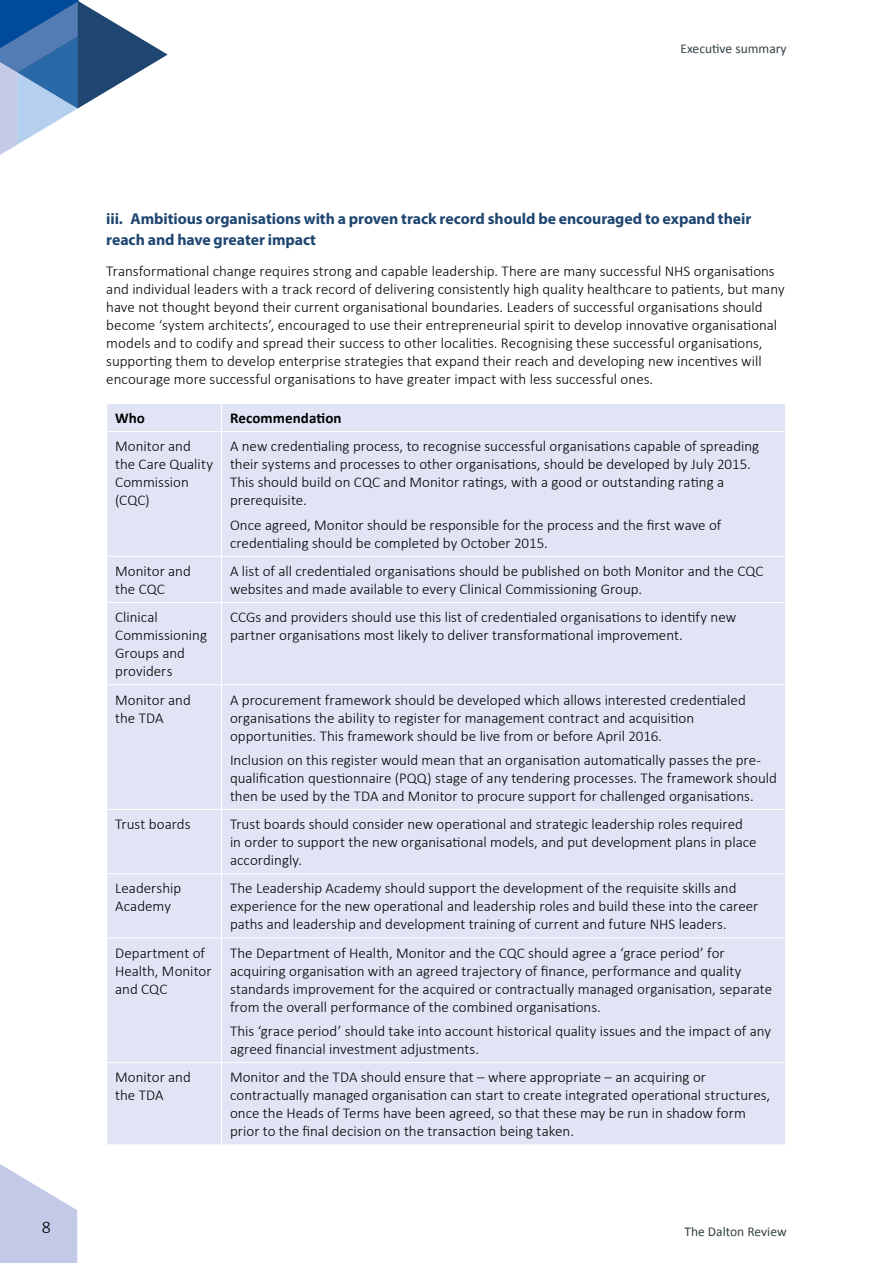
<style>
.page{position:relative;width:893px;height:1263px;background:#fff}
.page>*{position:absolute;margin:0;border:0;box-sizing:border-box;transform-origin:0 0}
.t1{font:300 18px "Calibri";color:#000}
.H2_-_Cobalt{font:700 15.75px/21px "Myriad Pro";letter-spacing:-.005em;color:#1f4671}
.main_text{font:300 15px/18px "Calibri";color:#000}
.main_text-2{font:700 15px "Calibri";letter-spacing:.005em;color:#000}
.Section_Running_head{font:13.5px "Calibri";color:#344247}
</style>
<div class="page">
<svg style="left:0;top:0;width:168px;height:155px"></svg>
<svg style="left:0;top:1164px;width:77px;height:99px"></svg>
<div style="left:107px;top:404px;width:678px;height:740px;background:#e0e4f4"></div>
<svg style="left:221px;top:404px;width:1px;height:27px"></svg>
<hr style="left:106px;top:431px;width:115px;height:1px;background:#fff">
<hr style="left:221px;top:431px;width:565px;height:1px;background:#fff">
<hr style="left:221px;top:432px;width:1px;height:124px;background:#fff">
<hr style="left:106px;top:556px;width:115px;height:1px;background:#fff">
<hr style="left:221px;top:556px;width:565px;height:1px;background:#fff">
<hr style="left:221px;top:557px;width:1px;height:45px;background:#fff">
<hr style="left:106px;top:602px;width:115px;height:1px;background:#fff">
<hr style="left:221px;top:602px;width:565px;height:1px;background:#fff">
<hr style="left:221px;top:603px;width:1px;height:81px;background:#fff">
<hr style="left:106px;top:684px;width:115px;height:1px;background:#fff">
<hr style="left:221px;top:684px;width:565px;height:1px;background:#fff">
<hr style="left:221px;top:685px;width:1px;height:124px;background:#fff">
<hr style="left:106px;top:809px;width:115px;height:1px;background:#fff">
<hr style="left:221px;top:809px;width:565px;height:1px;background:#fff">
<hr style="left:221px;top:810px;width:1px;height:63px;background:#fff">
<hr style="left:106px;top:873px;width:115px;height:1px;background:#fff">
<hr style="left:221px;top:873px;width:565px;height:1px;background:#fff">
<hr style="left:221px;top:874px;width:1px;height:63px;background:#fff">
<hr style="left:106px;top:937px;width:115px;height:1px;background:#fff">
<hr style="left:221px;top:937px;width:565px;height:1px;background:#fff">
<hr style="left:221px;top:938px;width:1px;height:124px;background:#fff">
<hr style="left:106px;top:1062px;width:115px;height:1px;background:#fff">
<hr style="left:221px;top:1062px;width:565px;height:1px;background:#fff">
<hr style="left:221px;top:1063px;width:1px;height:81px;background:#fff">
<p class="Section_Running_head" style="left:680px;top:40px;width:108px">Executive summary</p>
<p class="H2_-_Cobalt" style="left:106px;top:208px;width:646px">iii. Ambitious organisations with a proven track record should be encouraged to expand their reach and have greater impact</p>
<p class="main_text" style="left:106px;top:261px;width:680px">Transformational change requires strong and capable leadership. There are many successful NHS organisations and individual leaders with a track record of delivering consistently high quality healthcare to patients, but many have not thought beyond their current organisational boundaries. Leaders of successful organisations should become ‘system architects’, encouraged to use their entrepreneurial spirit to develop innovative organisational models and to codify and spread their success to other localities. Recognising these successful organisations, supporting them to develop enterprise strategies that expand their reach and developing new incentives will encourage more successful organisations to have greater impact with less successful ones.</p>
<p class="main_text-2" style="left:115px;top:408px;width:31px">Who</p>
<p class="main_text-2" style="left:230px;top:408px;width:113px">Recommendation</p>
<p class="main_text" style="left:115px;top:437px;width:99px">Monitor and the Care Quality<br>Commission (CQC)</p>
<p class="main_text" style="left:230px;top:437px;width:531px">A new credentialing process, to recognise successful organisations capable of spreading their systems and processes to other organisations, should be developed by July 2015.<br>This should build on CQC and Monitor ratings, with a good or outstanding rating a prerequisite.</p>
<p class="main_text" style="left:230px;top:515px;width:493px">Once agreed, Monitor should be responsible for the process and the first wave of credentialing should be completed by October 2015.</p>
<p class="main_text" style="left:115px;top:561px;width:77px">Monitor and the CQC</p>
<p class="main_text" style="left:230px;top:561px;width:535px">A list of all credentialed organisations should be published on both Monitor and the CQC websites and made available to every Clinical Commissioning Group.</p>
<p class="main_text" style="left:115px;top:608px;width:93px">Clinical<br>Commissioning<br>Groups and providers</p>
<p class="main_text" style="left:230px;top:608px;width:508px">CCGs and providers should use this list of credentialed organisations to identify new partner organisations most likely to deliver transformational improvement.</p>
<p class="main_text" style="left:115px;top:690px;width:77px">Monitor and the TDA</p>
<p class="main_text" style="left:230px;top:690px;width:517px">A procurement framework should be developed which allows interested credentialed organisations the ability to register for management contract and acquisition opportunities. This framework should be live from or before April 2016.</p>
<p class="main_text" style="left:230px;top:750px;width:548px">Inclusion on this register would mean that an organisation automatically passes the pre&shy;qualification questionnaire (PQQ) stage of any tendering processes. The framework should then be used by the TDA and Monitor to procure support for challenged organisations.</p>
<p class="main_text" style="left:115px;top:814px;width:77px">Trust boards</p>
<p class="main_text" style="left:230px;top:814px;width:528px">Trust boards should consider new operational and strategic leadership roles required in order to support the new organisational models, and put development plans in place accordingly.</p>
<p class="main_text" style="left:115px;top:879px;width:68px">Leadership<br>Academy</p>
<p class="main_text" style="left:230px;top:879px;width:530px">The Leadership Academy should support the development of the requisite skills and experience for the new operational and leadership roles and build these into the career paths and leadership and development training of current and future NHS leaders.</p>
<p class="main_text" style="left:115px;top:943px;width:98px">Department of<br>Health, Monitor and CQC</p>
<p class="main_text" style="left:230px;top:943px;width:544px">The Department of Health, Monitor and the CQC should agree a ‘grace period’ for acquiring organisation with an agreed trajectory of finance, performance and quality standards improvement for the acquired or contractually managed organisation, separate from the overall performance of the combined organisations.</p>
<p class="main_text" style="left:230px;top:1021px;width:543px">This ‘grace period’ should take into account historical quality issues and the impact of any agreed financial investment adjustments.</p>
<p class="main_text" style="left:115px;top:1068px;width:77px">Monitor and the TDA</p>
<p class="main_text" style="left:230px;top:1068px;width:542px">Monitor and the TDA should ensure that – where appropriate – an acquiring or contractually managed organisation can start to create integrated operational structures, once the Heads of Terms have been agreed, so that these may be run in shadow form prior to the final decision on the transaction being taken.</p>
<p class="t1" style="left:42px;top:1216px;width:11px">8</p>
<p class="Section_Running_head" style="left:684px;top:1223px;width:104px">The Dalton Review</p>
</div>
